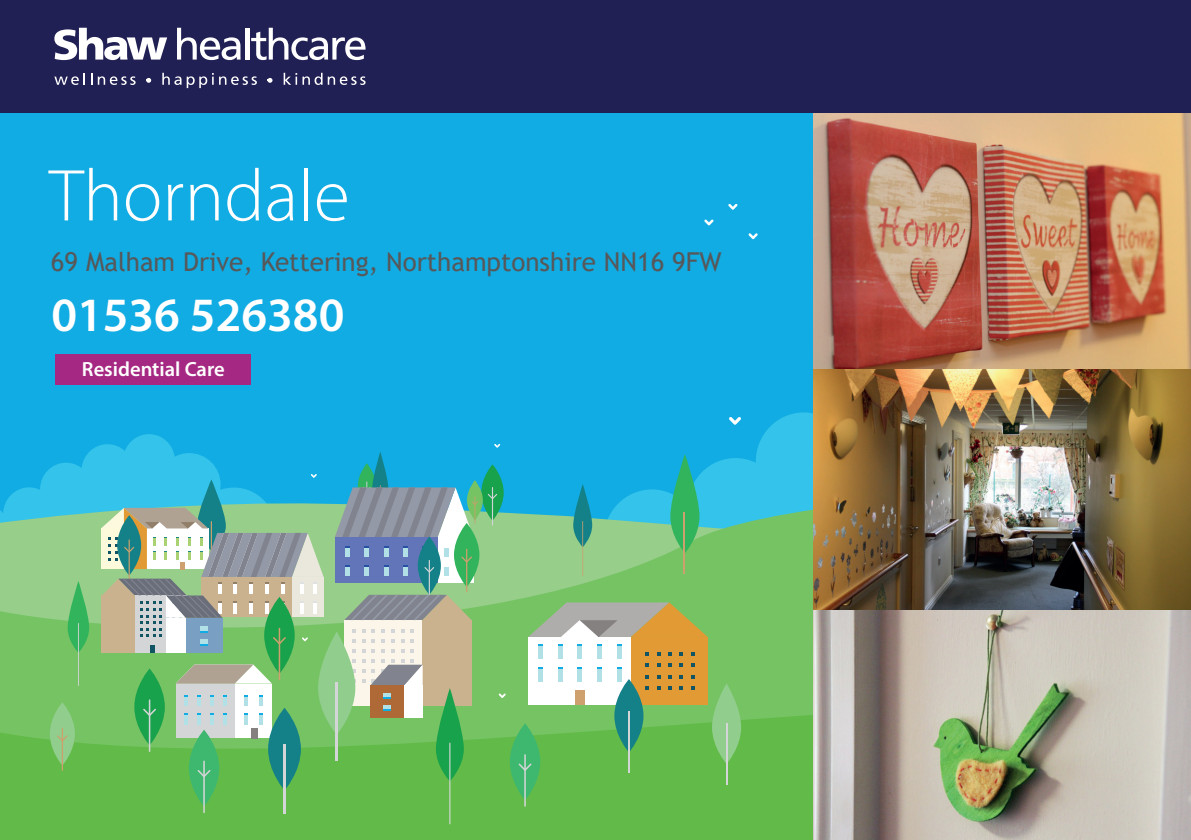
<style>
.page{position:relative;width:1191px;height:840px;background:#fff}
.page>*{position:absolute;margin:0;border:0;box-sizing:border-box;transform-origin:0 0}
.t1{font:300 74px "Myriad Pro";color:#fff}
.t2{font:600 48px "Myriad Pro";color:#fff}
.t3{font:26px "Trebuchet MS";color:#57585a}
.t4{font:600 20.6px "Myriad Pro";color:#fff}
</style>
<div class="page">
<div style="left:0;top:0;width:1191px;height:775px;background:#11ace3"></div>
<svg style="left:699px;top:412px;width:114px;height:66px;fill:#34c3eb"></svg>
<svg style="left:494px;top:443px;width:6px;height:4px"></svg>
<svg style="left:481px;top:464px;width:23px;height:56px"></svg>
<svg style="left:478px;top:478px;width:335px;height:215px;background:#6bc388"></svg>
<svg style="left:454px;top:522px;width:25px;height:64px"></svg>
<svg style="left:729px;top:416px;width:12px;height:8px"></svg>
<svg style="left:0;top:693px;width:813px;height:146px;background:#64bb4b"></svg>
<svg style="left:573px;top:483px;width:19px;height:93px"></svg>
<div style="left:528px;top:636px;width:103px;height:68px;background:#fff"></div>
<div style="left:631px;top:636px;width:76px;height:68px;background:#e19a34"></div>
<svg style="left:528px;top:602px;width:179px;height:35px;background:#aeaf83"></svg>
<svg style="left:645px;top:652px;width:4px;height:3px"></svg>
<svg style="left:645px;top:663px;width:4px;height:3px"></svg>
<svg style="left:645px;top:675px;width:4px;height:3px"></svg>
<svg style="left:645px;top:686px;width:4px;height:3px"></svg>
<svg style="left:668px;top:652px;width:4px;height:3px"></svg>
<svg style="left:668px;top:663px;width:4px;height:3px"></svg>
<svg style="left:668px;top:675px;width:4px;height:3px"></svg>
<svg style="left:668px;top:686px;width:4px;height:3px"></svg>
<svg style="left:679px;top:652px;width:4px;height:3px"></svg>
<svg style="left:679px;top:663px;width:4px;height:3px"></svg>
<svg style="left:679px;top:675px;width:4px;height:3px"></svg>
<svg style="left:679px;top:686px;width:4px;height:3px"></svg>
<div style="left:538px;top:644px;width:5px;height:14px;background:#b2e0e7"></div>
<div style="left:557px;top:644px;width:5px;height:14px;background:#b2e0e7"></div>
<div style="left:577px;top:644px;width:5px;height:14px;background:#b2e0e7"></div>
<div style="left:597px;top:644px;width:5px;height:14px;background:#b2e0e7"></div>
<div style="left:616px;top:644px;width:5px;height:14px;background:#b2e0e7"></div>
<div style="left:538px;top:668px;width:5px;height:13px;background:#b2e0e7"></div>
<div style="left:557px;top:668px;width:5px;height:13px;background:#b2e0e7"></div>
<div style="left:577px;top:668px;width:5px;height:13px;background:#b2e0e7"></div>
<div style="left:597px;top:668px;width:5px;height:13px;background:#b2e0e7"></div>
<div style="left:616px;top:668px;width:5px;height:13px;background:#b2e0e7"></div>
<svg style="left:670px;top:454px;width:29px;height:99px"></svg>
<hr style="left:683px;top:511px;width:2px;height:62px;background:#cda06d">
<svg style="left:189px;top:729px;width:30px;height:77px"></svg>
<hr style="left:203px;top:760px;width:2px;height:52px;background:#d4d5d7">
<svg style="left:268px;top:707px;width:33px;height:83px"></svg>
<hr style="left:283px;top:743px;width:2px;height:69px;background:#d4d5d7">
<svg style="left:510px;top:723px;width:30px;height:76px;background:#44b869"></svg>
<hr style="left:524px;top:753px;width:2px;height:53px;background:#d4d5d7">
<svg style="left:518px;top:763px;width:13px;height:7px"></svg>
<hr style="left:449px;top:742px;width:1px;height:81px;background:#d4d5d7">
<svg style="left:614px;top:678px;width:29px;height:74px;background:#2e8d86"></svg>
<hr style="left:628px;top:710px;width:2px;height:62px;background:#d4d5d7">
<svg style="left:712px;top:683px;width:29px;height:80px;background:#85c87b"></svg>
<hr style="left:725px;top:722px;width:2px;height:61px;background:#d4d5d7">
<svg style="left:498px;top:693px;width:8px;height:4px"></svg>
<div style="left:575px;top:690px;width:9px;height:14px;background:#cda06d"></div>
<svg style="left:0;top:434px;width:478px;height:346px;background:#77ba9b"></svg>
<svg style="left:728px;top:204px;width:9px;height:6px"></svg>
<svg style="left:748px;top:233px;width:10px;height:6px"></svg>
<svg style="left:704px;top:219px;width:9px;height:6px"></svg>
<img style="left:813px;top:113px;width:378px;height:726px">
<div style="left:0;top:0;width:1191px;height:113px;background:#212054"></div>
<svg style="left:177px;top:28px;width:64px;height:32px"></svg>
<hr style="left:245px;top:28px;width:4px;height:32px;background:#fff">
<svg style="left:251px;top:28px;width:114px;height:32px"></svg>
<svg style="left:54px;top:28px;width:113px;height:32px"></svg>
<svg style="left:54px;top:73px;width:31px;height:12px"></svg>
<svg style="left:91px;top:73px;width:1px;height:12px"></svg>
<svg style="left:98px;top:76px;width:38px;height:9px"></svg>
<svg style="left:162px;top:73px;width:95px;height:15px"></svg>
<svg style="left:284px;top:73px;width:38px;height:12px"></svg>
<svg style="left:328px;top:76px;width:37px;height:9px"></svg>
<svg style="left:146px;top:78px;width:5px;height:5px"></svg>
<svg style="left:267px;top:78px;width:5px;height:5px"></svg>
<div style="left:55px;top:354px;width:196px;height:30px;background:#a52982"></div>
<h1 class="t1" style="left:49px;top:151px;width:302px">Thorndale</h1>
<p class="t3" style="left:51px;top:245px;width:672px">69 Malham Drive, Kettering, Northamptonshire NN16 9FW</p>
<h2 class="t2" style="left:51px;top:284px;width:294px">01536 526380</h2>
<p class="t4" style="left:82px;top:355px;width:144px">Residential Care</p>
</div>
